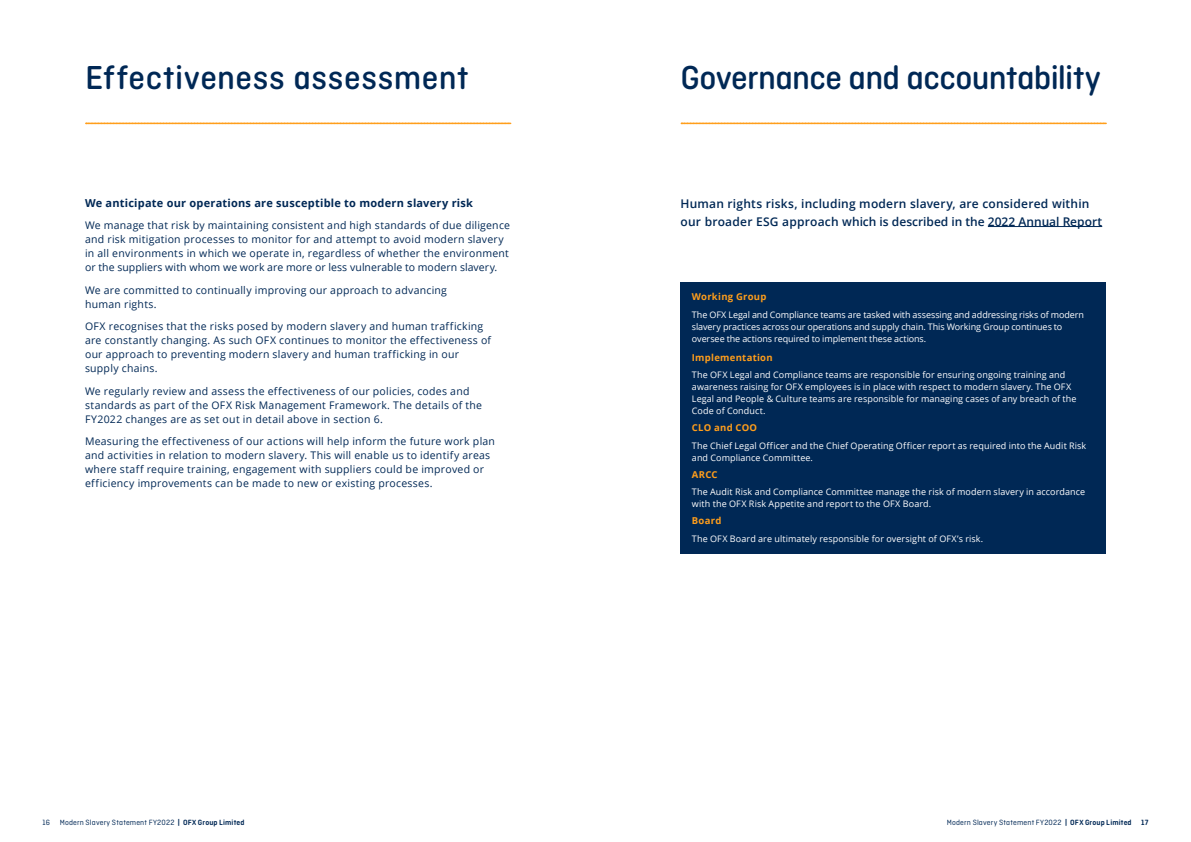
<style>
.page{position:relative;width:1191px;height:842px;background:#fff}
.page>*{position:absolute;margin:0;border:0;box-sizing:border-box;transform-origin:0 0}
.t1{font:500 35px "Ciutadella Rounded";letter-spacing:-.01em;color:#002855}
.t2{font:500 35px "Ciutadella Rounded";letter-spacing:.015em;color:#002855}
.t3{font:600 12px/18px "Open Sans";letter-spacing:.015em;color:#002855}
.t4{font:700 11px "Open Sans";letter-spacing:.02em;color:#002855}
.t5{font:10.5px/14px "Open Sans";letter-spacing:.025em;color:#002855}
.t6{font:700 9.5px "Open Sans";letter-spacing:.03em;color:#ff9e1b}
.t7{font:9px/12px "Open Sans";letter-spacing:.01em;color:#fff}
.t8{font:9px/12px "Open Sans";letter-spacing:-.01em;color:#fff}
.t9{font:8px "Ciutadella Rounded";letter-spacing:.02em;color:#002855}
.s1{font-weight:600}
</style>
<div class="page">
<svg style="left:86px;top:123px;width:424px;height:1px"></svg>
<svg style="left:681px;top:123px;width:425px;height:1px"></svg>
<hr style="left:988px;top:226px;width:114px;height:1px;background:#002855">
<div style="left:680px;top:282px;width:426px;height:271px;background:#002855"></div>
<h1 class="t2" style="left:85px;top:58px;width:385px">Effectiveness assessment</h1>
<h1 class="t1" style="left:680px;top:58px;width:422px">Governance and accountability</h1>
<p class="t4" style="left:85px;top:195px;width:389px">We anticipate our operations are susceptible to modern slavery risk</p>
<p class="t5" style="left:85px;top:218px;width:426px">We manage that risk by maintaining consistent and high standards of due diligence and risk mitigation processes to monitor for and attempt to avoid modern slavery in all environments in which we operate in, regardless of whether the environment or the suppliers with whom we work are more or less vulnerable to modern slavery.</p>
<p class="t5" style="left:85px;top:283px;width:363px">We are committed to continually improving our approach to advancing human rights.</p>
<p class="t5" style="left:85px;top:319px;width:407px">OFX recognises that the risks posed by modern slavery and human trafficking are constantly changing. As such OFX continues to monitor the effectiveness of our approach to preventing modern slavery and human trafficking in our supply chains.</p>
<p class="t5" style="left:85px;top:384px;width:398px">We regularly review and assess the effectiveness of our policies, codes and standards as part of the OFX Risk Management Framework. The details of the<br>FY2022 changes are as set out in detail above in section 6.</p>
<p class="t5" style="left:85px;top:434px;width:411px">Measuring the effectiveness of our actions will help inform the future work plan and activities in relation to modern slavery. This will enable us to identify areas where staff require training, engagement with suppliers could be improved or efficiency improvements can be made to new or existing processes.</p>
<p class="t3" style="left:680px;top:194px;width:423px">Human rights risks, including modern slavery, are considered within our broader ESG approach which is described in the 2022 Annual Report</p>
<p class="t6" style="left:692px;top:290px;width:76px">Working Group</p>
<p class="t8" style="left:692px;top:308px;width:394px">The OFX Legal and Compliance teams are tasked with assessing and addressing risks of modern slavery practices across our operations and supply chain. This Working Group continues to oversee the actions required to implement these actions.</p>
<p class="t6" style="left:692px;top:351px;width:82px">Implementation</p>
<p class="t7" style="left:692px;top:369px;width:386px">The OFX Legal and Compliance teams are responsible for ensuring ongoing training and awareness raising for OFX employees is in place with respect to modern slavery. The OFX Legal and People &amp; Culture teams are responsible for managing cases of any breach of the Code of Conduct.</p>
<p class="t6" style="left:692px;top:421px;width:67px">CLO and COO</p>
<p class="t7" style="left:692px;top:439px;width:396px">The Chief Legal Officer and the Chief Operating Officer report as required into the Audit Risk and Compliance Committee.</p>
<p class="t6" style="left:692px;top:468px;width:27px">ARCC</p>
<p class="t7" style="left:692px;top:486px;width:395px">The Audit Risk and Compliance Committee manage the risk of modern slavery in accordance with the OFX Risk Appetite and report to the OFX Board.</p>
<p class="t6" style="left:692px;top:514px;width:31px">Board</p>
<p class="t7" style="left:692px;top:532px;width:293px">The OFX Board are ultimately responsible for oversight of OFX’s risk.</p>
<p class="t9" style="left:43px;top:818px;width:203px">16 Modern Slavery Statement FY2022 <span class="s1">| OFX Group Limited</span></p>
<p class="t9" style="left:947px;top:818px;width:203px">Modern Slavery Statement FY2022 <span class="s1">| OFX Group Limited 17</span></p>
</div>
